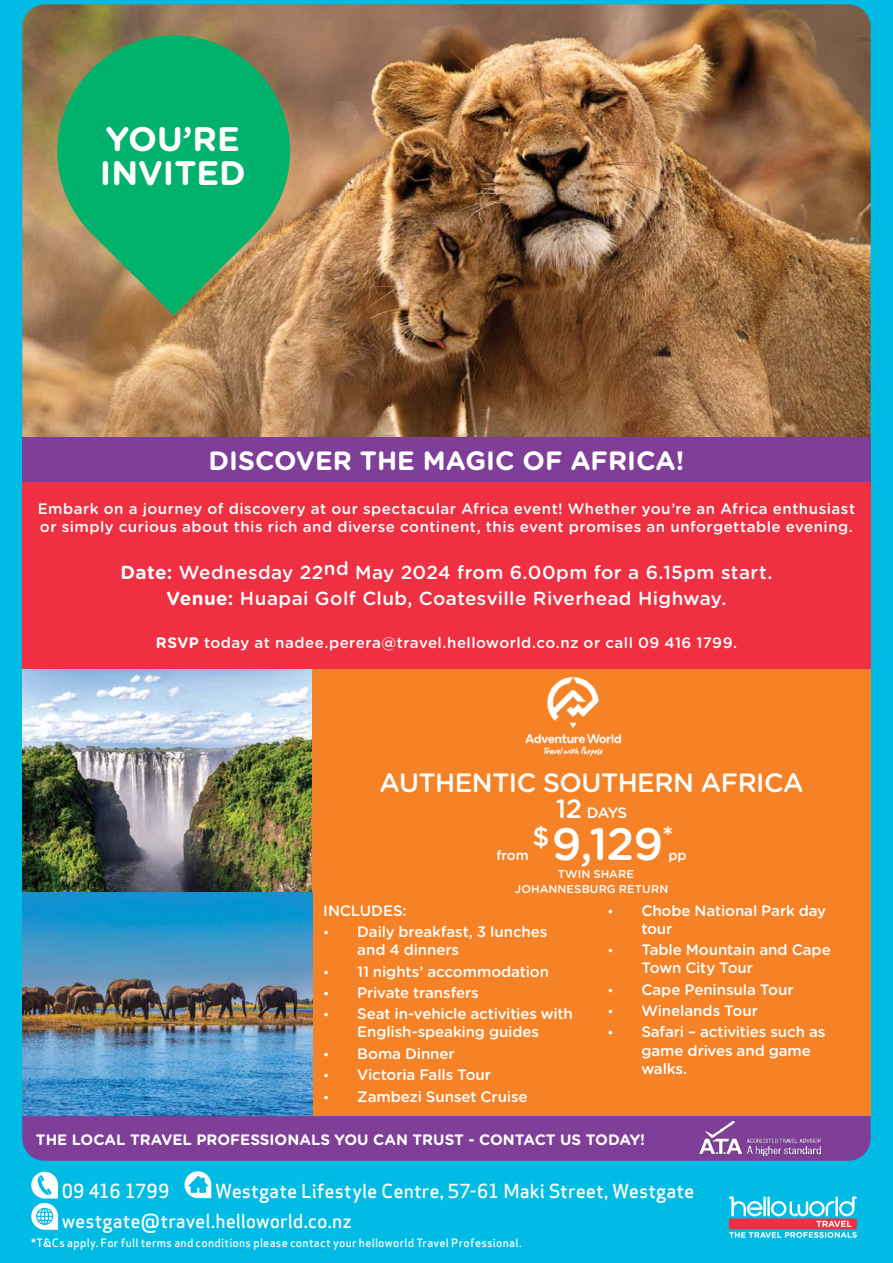
<style>
.page{position:relative;width:893px;height:1263px;background:#00bce4}
.page>*{position:absolute;margin:0;border:0;box-sizing:border-box;transform-origin:0 0}
.t1{font:500 45.3px "Gotham Rounded";color:#fff}
.t2{font:700 34.05px/34px "Gotham Rounded";color:#fff}
.t3{font:700 26.4px "Gotham Rounded";color:#fff}
.t4{font:500 26.4px "Gotham Rounded";letter-spacing:-.02em;color:#fff}
.t5{font:500 18.9px/26px "Gotham Rounded";letter-spacing:.02em;color:#fff;text-align:center}
.t6{font:500 18.9px/30.3px "Apex Sans";color:#fff}
.t7{font:500 18.9px "Apex Sans";letter-spacing:-.02em;color:#fff}
.t8{font:500 15.15px/18.1px "Gotham Rounded";letter-spacing:-.005em;color:#fff}
.t9{font:500 15.15px/18.1px "Gotham Rounded";letter-spacing:.03em;color:#fff}
.t10{font:700 15.15px "Gotham Rounded";color:#fff}
.t11{font:500 13.65px "Gotham Rounded";color:#fff}
.t12{font:500 11.4px "Apex Sans";letter-spacing:.025em;color:#fff}
.t13{font:500 11.4px/15.1px "Gotham Rounded";letter-spacing:.01em;color:#fff}
.s1{font-weight:700}
.s2{font-size:26.4px}
.s3{font-size:12.6px}
</style>
<div class="page">
<img style="left:22px;top:4px;width:849px;height:433px">
<svg style="left:729px;top:1196px;width:128px;height:42px"></svg>
<hr style="left:835px;top:1196px;width:3px;height:20px;background:#fff">
<svg style="left:185px;top:1171px;width:26px;height:27px"></svg>
<svg style="left:31px;top:1172px;width:27px;height:58px"></svg>
<svg style="left:46px;top:24px;width:255px;height:291px;background:#419f64"></svg>
<div style="left:22px;top:437px;width:849px;height:45px;background:#7f3f98"></div>
<div style="left:22px;top:482px;width:849px;height:188px;background:#ee3042"></div>
<img style="left:22px;top:670px;width:291px;height:446px">
<div style="left:313px;top:670px;width:558px;height:446px;background:#f58227"></div>
<img style="left:525px;top:676px;width:97px;height:81px">
<div style="left:22px;top:1116px;width:849px;height:45px;background:#7f3f98"></div>
<img style="left:699px;top:1121px;width:122px;height:34px">
<p class="t2" style="left:100px;top:121px;width:147px">YOU’RE<br>INVITED</p>
<p class="t3" style="left:209px;top:442px;width:477px">DISCOVER THE MAGIC OF AFRICA!</p>
<p class="t9" style="left:38px;top:498px;width:819px">Embark on a journey of discovery at our spectacular Africa event! Whether you’re an Africa enthusiast or simply curious about this rich and diverse continent, this event promises an unforgettable evening.</p>
<p class="t5" style="left:120px;top:558px;width:654px"><span class="s1">Date:</span> Wednesday 22nd May 2024 from 6.00pm for a 6.15pm start.<br><span class="s1">Venue:</span> Huapai Golf Club, Coatesville Riverhead Highway.</p>
<p class="t9" style="left:156px;top:632px;width:583px"><span class="s1">RSVP</span> today at nadee.perera@travel.helloworld.co.nz or call 09 416 1799.</p>
<p class="t4" style="left:380px;top:763px;width:425px">AUTHENTIC SOUTHERN AFRICA</p>
<p class="t8" style="left:556px;top:803px;width:73px"><span class="s2">12</span> DAYS</p>
<p class="t11" style="left:497px;top:845px;width:34px">from</p>
<p class="t1" style="left:532px;top:811px;width:143px"><sup>$</sup>9,129<sup>*</sup></p>
<p class="t11" style="left:668px;top:845px;width:20px">pp</p>
<p class="t13" style="left:515px;top:866px;width:155px;text-indent:43px">TWIN SHARE<br>JOHANNESBURG RETURN</p>
<p class="t8" style="left:323px;top:901px;width:85px">INCLUDES:</p>
<p class="t8" style="left:357px;top:922px;width:192px;text-indent:-34px"><span class="s3">•</span> Daily breakfast, 3 lunches and 4 dinners</p>
<p class="t8" style="left:323px;top:961px;width:227px"><span class="s3">•</span> 11 nights’ accommodation</p>
<p class="t8" style="left:323px;top:983px;width:157px"><span class="s3">•</span> Private transfers</p>
<p class="t8" style="left:323px;top:1004px;width:251px;text-align:center"><span class="s3">•</span> Seat in-vehicle activities with<br>English-speaking guides</p>
<p class="t8" style="left:323px;top:1044px;width:133px"><span class="s3">•</span> Boma Dinner</p>
<p class="t8" style="left:323px;top:1065px;width:169px"><span class="s3">•</span> Victoria Falls Tour</p>
<p class="t8" style="left:323px;top:1086px;width:206px"><span class="s3">•</span> Zambezi Sunset Cruise</p>
<p class="t8" style="left:641px;top:901px;width:186px;text-indent:-34px"><span class="s3">•</span> Chobe National Park day tour</p>
<p class="t8" style="left:641px;top:940px;width:191px;text-indent:-34px"><span class="s3">•</span> Table Mountain and Cape<br>Town City Tour</p>
<p class="t8" style="left:607px;top:980px;width:188px"><span class="s3">•</span> Cape Peninsula Tour</p>
<p class="t8" style="left:607px;top:1001px;width:152px"><span class="s3">•</span> Winelands Tour</p>
<p class="t8" style="left:641px;top:1022px;width:186px;text-indent:-34px"><span class="s3">•</span> Safari – activities such as game drives and game walks.</p>
<p class="t10" style="left:36px;top:1128px;width:611px">THE LOCAL TRAVEL PROFESSIONALS YOU CAN TRUST - CONTACT US TODAY!</p>
<p class="t6" style="left:62px;top:1173px;width:634px;text-indent:153px">Westgate Lifestyle Centre, 57-61 Maki Street, Westgate westgate@travel.helloworld.co.nz</p>
<p class="t12" style="left:31px;top:1233px;width:492px">*T&amp;Cs apply. For full terms and conditions please contact your helloworld Travel Professional.</p>
<p class="t7" style="left:62px;top:1174px;width:109px">09 416 1799</p>
</div>
